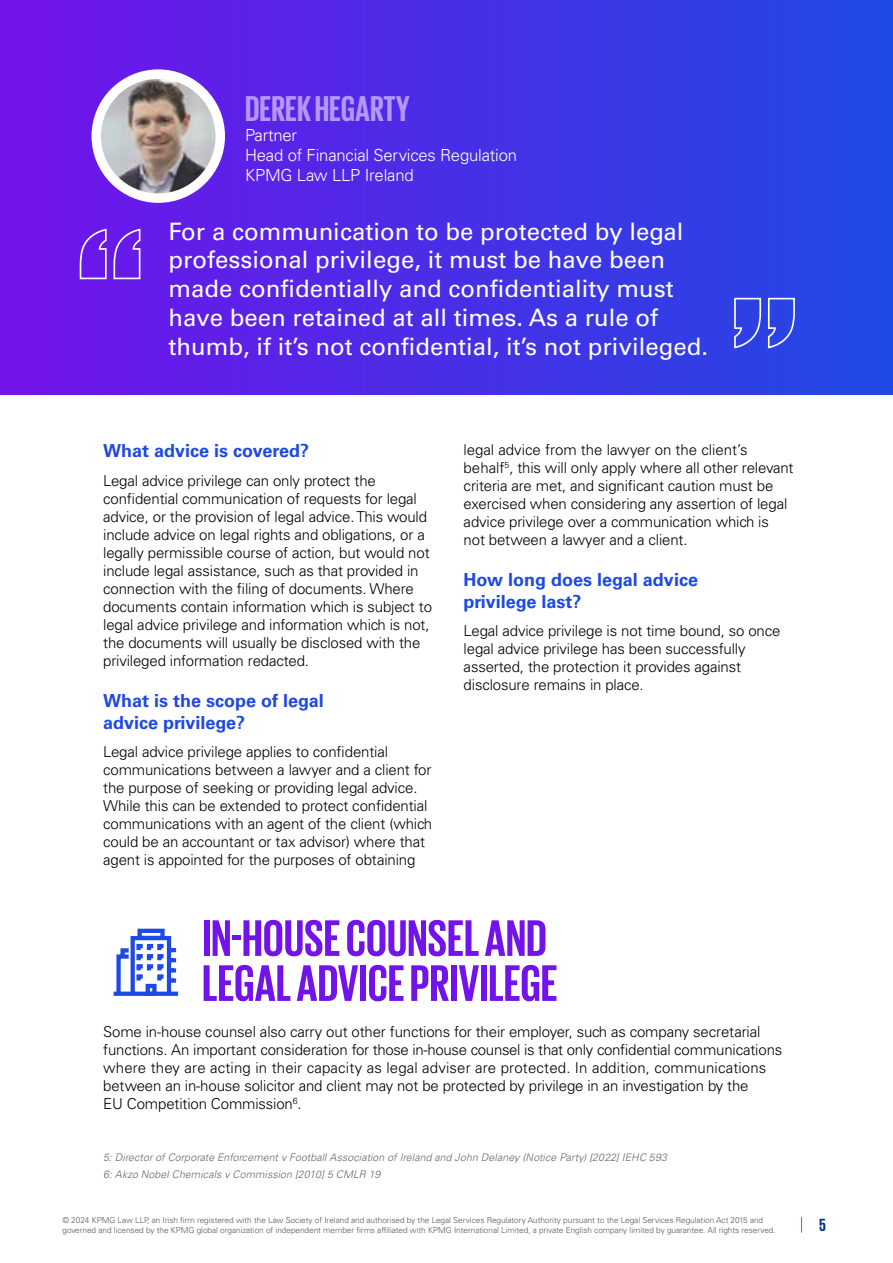
<style>
.page{position:relative;width:893px;height:1263px;background:#fff}
.page>*{position:absolute;margin:0;border:0;box-sizing:border-box;transform-origin:0 0}
.t1{font:700 52.5px/45px "KPMG";color:#7213ea}
.t2{font:700 36.6px "KPMG";color:#b497ff}
.t3{font:24px/28.8px "Univers LT Std";color:#fff}
.t4{font:700 18px/21.6px "Univers LT Std";color:#1e49e2}
.t5{font:700 18px "KPMG";color:#00338d}
.t6{font:300 16.65px/20px "Univers LT Std";letter-spacing:-.01em;color:#fff}
.t7{font:300 15px/18px "Univers LT Std";letter-spacing:-.01em;color:#000}
.t8{font:italic 300 10.5px/17.1px "Univers LT Std";letter-spacing:.01em;color:#666}
.t9{font:300 8.25px/9.9px "Univers LT Std";letter-spacing:-.005em;color:#58595b}
</style>
<div class="page">
<div style="left:0;top:0;width:893px;height:395px;background:linear-gradient(to right,#7414eb,#1f49e3)"></div>
<svg style="left:113px;top:928px;width:66px;height:68px"></svg>
<svg style="left:801px;top:1217px;width:1px;height:15px"></svg>
<img style="left:96px;top:74px;width:124px;height:124px;border-radius:62px">
<div style="left:92px;top:69px;width:133px;height:134px;border:9px solid #fff;border-radius:50%"></div>
<svg style="left:79px;top:228px;width:62px;height:52px"></svg>
<svg style="left:733px;top:297px;width:63px;height:52px"></svg>
<h2 class="t2" style="left:245px;top:91px;width:166px">DEREK HEGARTY</h2>
<p class="t6" style="left:245px;top:125px;width:274px">Partner<br>Head of Financial Services Regulation<br>KPMG Law LLP Ireland</p>
<h3 class="t3" style="left:168px;top:217px;width:541px">For a communication to be protected by legal professional privilege, it must be have been made confidentially and confidentiality must have been retained at all times. As a rule of thumb, if it’s not confidential, it’s not privileged.</h3>
<p class="t4" style="left:103px;top:440px;width:207px">What advice is covered?</p>
<p class="t7" style="left:103px;top:471px;width:330px">Legal advice privilege can only protect the confidential communication of requests for legal advice, or the provision of legal advice. This would include advice on legal rights and obligations, or a legally permissible course of action, but would not include legal assistance, such as that provided in connection with the filing of documents. Where documents contain information which is subject to legal advice privilege and information which is not, the documents will usually be disclosed with the privileged information redacted.</p>
<p class="t4" style="left:103px;top:690px;width:222px">What is the scope of legal advice privilege?</p>
<p class="t7" style="left:103px;top:743px;width:330px">Legal advice privilege applies to confidential communications between a lawyer and a client for the purpose of seeking or providing legal advice.<br>While this can be extended to protect confidential communications with an agent of the client (which could be an accountant or tax advisor) where that agent is appointed for the purposes of obtaining</p>
<p class="t7" style="left:464px;top:441px;width:331px">legal advice from the lawyer on the client’s behalf<sup>5</sup>, this will only apply where all other relevant criteria are met, and significant caution must be exercised when considering any assertion of legal advice privilege over a communication which is not between a lawyer and a client.</p>
<p class="t4" style="left:464px;top:569px;width:236px">How long does legal advice privilege last?</p>
<p class="t7" style="left:464px;top:622px;width:318px">Legal advice privilege is not time bound, so once legal advice privilege has been successfully asserted, the protection it provides against disclosure remains in place.</p>
<h1 class="t1" style="left:202px;top:914px;width:357px">IN-HOUSE COUNSEL AND<br>LEGAL ADVICE PRIVILEGE</h1>
<p class="t7" style="left:103px;top:1022px;width:681px">Some in-house counsel also carry out other functions for their employer, such as company secretarial functions. An important consideration for those in-house counsel is that only confidential communications where they are acting in their capacity as legal adviser are protected. In addition, communications between an in-house solicitor and client may not be protected by privilege in an investigation by the<br>EU Competition Commission<sup>6</sup>.</p>
<p class="t8" style="left:103px;top:1148px;width:565px">5: Director of Corporate Enforcement v Football Association of Ireland and John Delaney (Notice Party) [2022] IEHC 593<br>6: Akzo Nobel Chemicals v Commission [2010] 5 CMLR 19</p>
<p class="t9" style="left:62px;top:1215px;width:715px">© 2024 KPMG Law LLP, an Irish firm registered with the Law Society of Ireland and authorised by the Legal Services Regulatory Authority pursuant to the Legal Services Regulation Act 2015 and governed and licensed by the KPMG global organization of independent member firms affiliated with KPMG International Limited, a private English company limited by guarantee. All rights reserved.</p>
<p class="t5" style="left:819px;top:1216px;width:8px">5</p>
</div>
